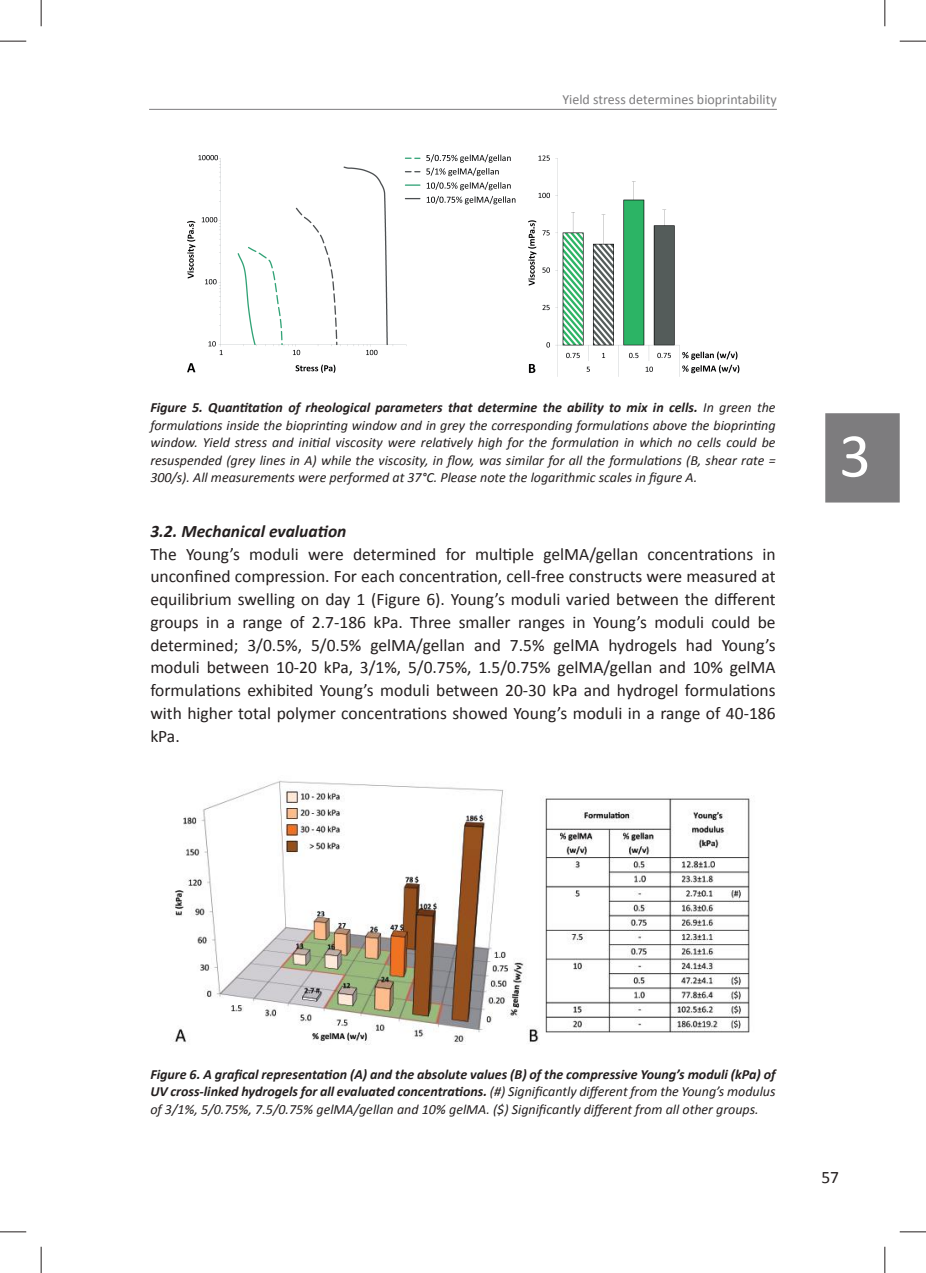
<style>
.page{position:relative;width:926px;height:1273px;background:#fff}
.page>*{position:absolute;margin:0;border:0;box-sizing:border-box;transform-origin:0 0}
.t1{font:63px "Calibri";color:#fff}
.t2{font:17.5px/22.8px "Calibri";color:#241f1f;text-align:justify}
.t3{font:italic 700 17.5px "Calibri";color:#241f1f}
.t4{font:italic 14px/17.5px "Calibri";color:#241f1f;text-align:justify}
.t5{font:italic 700 14px/17.5px "Calibri";color:#241f1f;text-align:justify}
.t6{font:14px "Calibri";color:#7d7c7e}
.s1{font-weight:700}
.s2{font-weight:400}
</style>
<div class="page">
<hr style="left:149px;top:109px;width:628px;height:1px;background:#7d7c7e">
<div style="left:825px;top:413px;width:74px;height:89px;background:#7d7c7e;border:2px solid #7d7c7e"></div>
<img style="left:187px;top:154px;width:552px;height:223px">
<img style="left:171px;top:780px;width:579px;height:264px">
<svg style="left:0;top:41px;width:26px;height:1px"></svg>
<svg style="left:899px;top:41px;width:27px;height:1px"></svg>
<svg style="left:0;top:1231px;width:26px;height:1px"></svg>
<svg style="left:899px;top:1231px;width:27px;height:1px"></svg>
<svg style="left:41px;top:0;width:1px;height:26px"></svg>
<svg style="left:41px;top:1247px;width:1px;height:26px"></svg>
<svg style="left:884px;top:0;width:1px;height:26px"></svg>
<svg style="left:884px;top:1247px;width:1px;height:26px"></svg>
<p class="t6" style="left:562px;top:90px;width:216px">Yield stress determines bioprintability</p>
<p class="t4" style="left:150px;top:398px;width:627px"><span class="s1">Figure 5. Quantitation of rheological parameters that determine the ability to mix in cells.</span> In green the formulations inside the bioprinting window and in grey the corresponding formulations above the bioprinting window. Yield stress and initial viscosity were relatively high for the formulation in which no cells could be resuspended (grey lines in A) while the viscosity, in flow, was similar for all the formulations (B, shear rate = 300/s). All measurements were performed at 37°C. Please note the logarithmic scales in figure A.</p>
<p class="t3" style="left:150px;top:520px;width:198px">3.2. Mechanical evaluation</p>
<p class="t2" style="left:150px;top:542px;width:627px">The Young’s moduli were determined for multiple gelMA/gellan concentrations in unconfined compression. For each concentration, cell-free constructs were measured at equilibrium swelling on day 1 (Figure 6). Young’s moduli varied between the different groups in a range of 2.7-186 kPa. Three smaller ranges in Young’s moduli could be determined; 3/0.5%, 5/0.5% gelMA/gellan and 7.5% gelMA hydrogels had Young’s moduli between 10-20 kPa, 3/1%, 5/0.75%, 1.5/0.75% gelMA/gellan and 10% gelMA formulations exhibited Young’s moduli between 20-30 kPa and hydrogel formulations with higher total polymer concentrations showed Young’s moduli in a range of 40-186 kPa.</p>
<h1 class="t1" style="left:839px;top:416px;width:33px">3</h1>
<p class="t5" style="left:150px;top:1065px;width:627px">Figure 6. A grafical representation (A) and the absolute values (B) of the compressive Young’s moduli (kPa) of UV cross-linked hydrogels for all evaluated concentrations. <span class="s2">(#) Significantly different from the Young’s modulus of 3/1%, 5/0.75%, 7.5/0.75% gelMA/gellan and 10% gelMA. ($) Significantly different from all other groups.</span></p>
<p class="t2" style="left:821px;top:1166px;width:19px">57</p>
</div>
